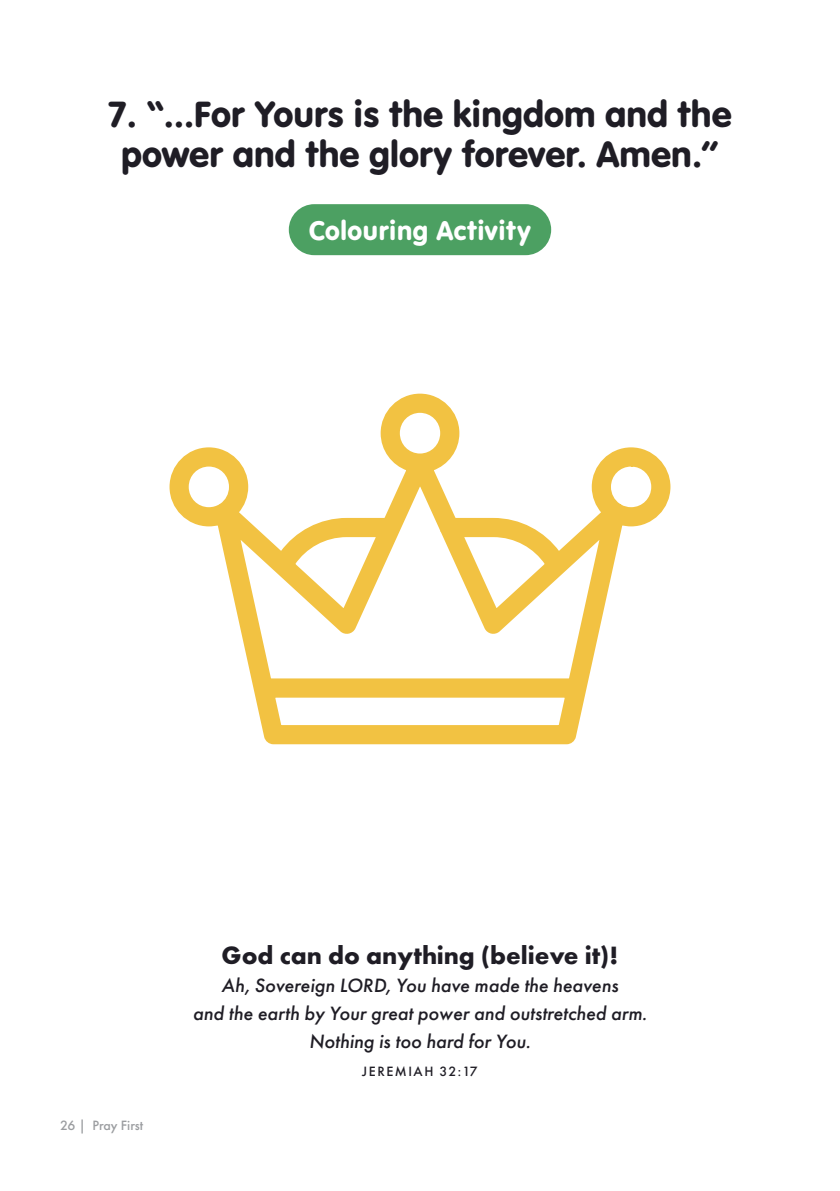
<style>
.page{position:relative;width:840px;height:1191px;background:#fff}
.page>*{position:absolute;margin:0;border:0;box-sizing:border-box;transform-origin:0 0}
.Bold{font:38px/40px "VAG Rundschrift D";color:#1f1d25;text-align:center}
.Bold-2{font:28px "VAG Rundschrift D";letter-spacing:.02em;color:#fff}
.Scripture{font:700 26px "Futura PT";color:#1f1d25}
.Scripture-2{font:italic 500 20px/28px "Futura PT";color:#1f1d25;text-align:center}
.Scripture-3{font:500 14px "Futura PT";letter-spacing:.11em;color:#1f1d25}
.t1{font:500 14px "Futura PT";color:#9b9da0}
</style>
<div class="page">
<svg style="left:169px;top:393px;width:502px;height:352px"></svg>
<div style="left:288px;top:204px;width:263px;height:51px;background:#4ca062;border-radius:25px"></div>
<p class="Bold" style="left:108px;top:94px;width:625px">7. “…For Yours is the kingdom and the power and the glory forever. Amen.”</p>
<p class="Bold-2" style="left:309px;top:214px;width:223px">Colouring Activity</p>
<p class="t1" style="left:60px;top:1117px;width:84px">26 | Pray First</p>
<p class="Scripture" style="left:221px;top:939px;width:398px">God can do anything (believe it)!</p>
<p class="Scripture-2" style="left:193px;top:971px;width:455px">Ah, Sovereign LORD, You have made the heavens<br>and the earth by Your great power and outstretched arm.<br>Nothing is too hard for You.</p>
<p class="Scripture-3" style="left:362px;top:1063px;width:117px">JEREMIAH 32:17</p>
</div>
